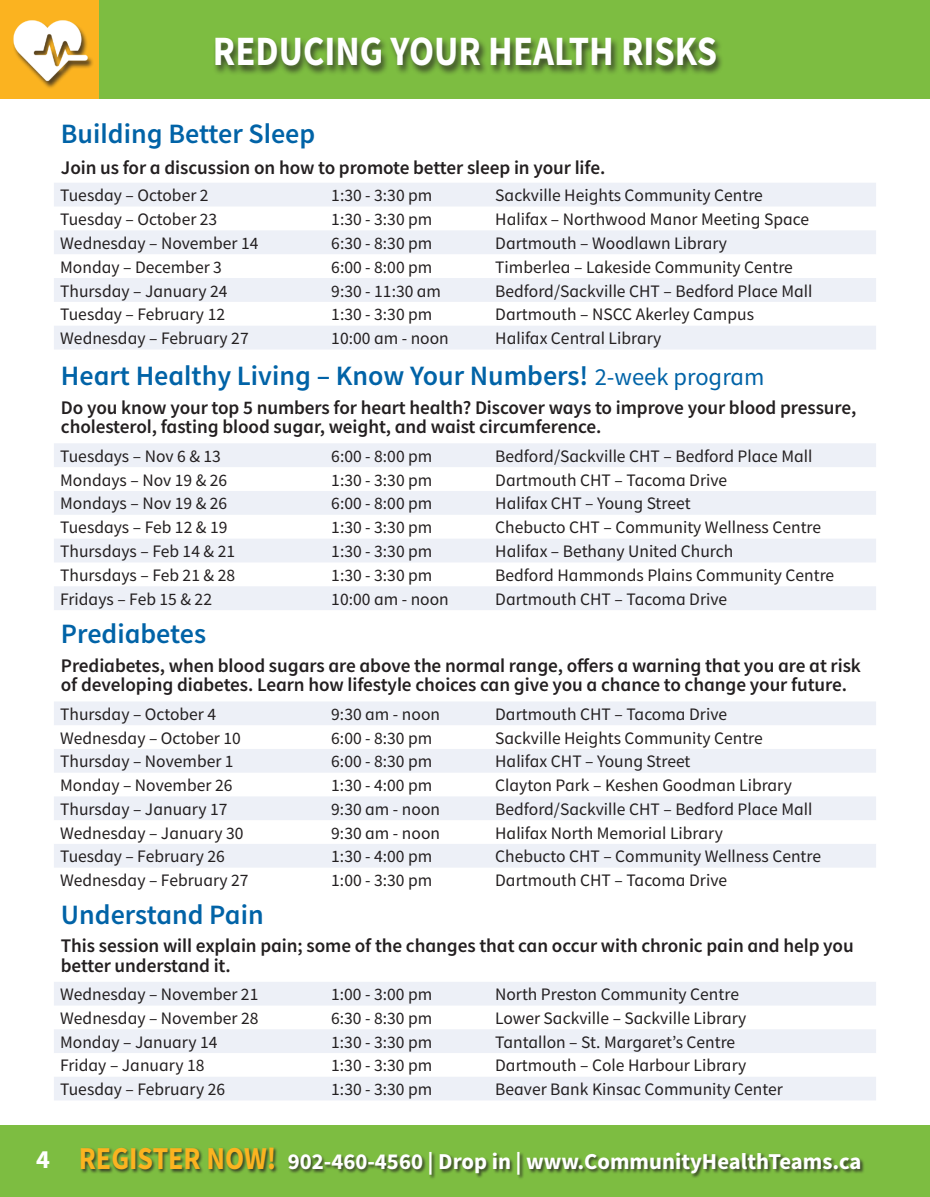
<style>
.page{position:relative;width:930px;height:1197px;background:#fff}
.page>*{position:absolute;margin:0;border:0;box-sizing:border-box;transform-origin:0 0}
.t1{font:700 41.82px "Source Sans Pro";color:#fff;scale:.88 1}
.t2{font:600 28px "Source Sans Pro";color:#0163a7}
.t3{font:700 22.75px "Source Sans Pro";color:#fff}
.t4{font:600 19.25px/19.2px "Source Sans Pro";letter-spacing:-.005em;color:#231f20}
.t5{font:17.5px "Source Sans Pro";color:#231f20}
.s1{font-weight:400;font-size:24.5px}
.s2{font-size:26.25px}
.s3{font-size:31.85px;color:#fbb320}
</style>
<div class="page">
<div style="left:0;top:1125px;width:929px;height:72px;background:#7dbd41"></div>
<div style="left:80px;top:1147px;width:784px;height:32px;background:#231f20;opacity:.75"></div>
<div style="left:98px;top:0;width:831px;height:98px;background:#7dbd41"></div>
<div style="left:0;top:0;width:98px;height:98px;background:#fbb320"></div>
<svg style="left:54px;top:702px;width:821px;height:166px;fill:#edf0f7"></svg>
<svg style="left:54px;top:443px;width:821px;height:167px;fill:#edf0f7"></svg>
<div style="left:212px;top:36px;width:511px;height:40px;background:#231f20;opacity:.75"></div>
<img style="left:13px;top:20px;width:80px;height:68px">
<svg style="left:54px;top:183px;width:821px;height:166px;fill:#edf0f7"></svg>
<svg style="left:54px;top:982px;width:821px;height:118px;fill:#edf0f7"></svg>
<h1 class="t1" style="left:213px;top:23px;width:574px">REDUCING YOUR HEALTH RISKS</h1>
<h2 class="t2" style="left:61px;top:115px;width:256px">Building Better Sleep</h2>
<p class="t4" style="left:61px;top:157px;width:546px">Join us for a discussion on how to promote better sleep in your life.</p>
<p class="t5" style="left:60px;top:184px;width:150px">Tuesday – October 2</p>
<p class="t5" style="left:331px;top:184px;width:103px">1:30 - 3:30 pm</p>
<p class="t5" style="left:495px;top:184px;width:269px">Sackville Heights Community Centre</p>
<p class="t5" style="left:60px;top:208px;width:159px">Tuesday – October 23</p>
<p class="t5" style="left:331px;top:208px;width:103px">1:30 - 3:30 pm</p>
<p class="t5" style="left:495px;top:208px;width:315px">Halifax – Northwood Manor Meeting Space</p>
<p class="t5" style="left:60px;top:232px;width:200px">Wednesday – November 14</p>
<p class="t5" style="left:331px;top:232px;width:103px">6:30 - 8:30 pm</p>
<p class="t5" style="left:495px;top:232px;width:233px">Dartmouth – Woodlawn Library</p>
<p class="t5" style="left:60px;top:256px;width:163px">Monday – December 3</p>
<p class="t5" style="left:331px;top:256px;width:103px">6:00 - 8:00 pm</p>
<p class="t5" style="left:495px;top:256px;width:299px">Timberlea – Lakeside Community Centre</p>
<p class="t5" style="left:60px;top:280px;width:169px">Thursday – January 24</p>
<p class="t5" style="left:331px;top:280px;width:111px">9:30 - 11:30 am</p>
<p class="t5" style="left:495px;top:280px;width:318px">Bedford/Sackville CHT – Bedford Place Mall</p>
<p class="t5" style="left:60px;top:303px;width:166px">Tuesday – February 12</p>
<p class="t5" style="left:331px;top:303px;width:103px">1:30 - 3:30 pm</p>
<p class="t5" style="left:495px;top:303px;width:260px">Dartmouth – NSCC Akerley Campus</p>
<p class="t5" style="left:60px;top:327px;width:190px">Wednesday – February 27</p>
<p class="t5" style="left:331px;top:327px;width:119px">10:00 am - noon</p>
<p class="t5" style="left:495px;top:327px;width:168px">Halifax Central Library</p>
<h2 class="t2" style="left:61px;top:358px;width:705px">Heart Healthy Living – Know Your Numbers! <span class="s1">2-week program</span></h2>
<p class="t4" style="left:61px;top:397px;width:796px">Do you know your top 5 numbers for heart health? Discover ways to improve your blood pressure, cholesterol, fasting blood sugar, weight, and waist circumference.</p>
<p class="t5" style="left:60px;top:445px;width:162px">Tuesdays – Nov 6 &amp; 13</p>
<p class="t5" style="left:331px;top:445px;width:103px">6:00 - 8:00 pm</p>
<p class="t5" style="left:495px;top:445px;width:318px">Bedford/Sackville CHT – Bedford Place Mall</p>
<p class="t5" style="left:60px;top:469px;width:168px">Mondays – Nov 19 &amp; 26</p>
<p class="t5" style="left:331px;top:469px;width:103px">1:30 - 3:30 pm</p>
<p class="t5" style="left:495px;top:469px;width:233px">Dartmouth CHT – Tacoma Drive</p>
<p class="t5" style="left:60px;top:493px;width:168px">Mondays – Nov 19 &amp; 26</p>
<p class="t5" style="left:331px;top:493px;width:103px">6:00 - 8:00 pm</p>
<p class="t5" style="left:495px;top:493px;width:197px">Halifax CHT – Young Street</p>
<p class="t5" style="left:60px;top:516px;width:169px">Tuesdays – Feb 12 &amp; 19</p>
<p class="t5" style="left:331px;top:516px;width:103px">1:30 - 3:30 pm</p>
<p class="t5" style="left:495px;top:516px;width:327px">Chebucto CHT – Community Wellness Centre</p>
<p class="t5" style="left:60px;top:540px;width:176px">Thursdays – Feb 14 &amp; 21</p>
<p class="t5" style="left:331px;top:540px;width:103px">1:30 - 3:30 pm</p>
<p class="t5" style="left:495px;top:540px;width:239px">Halifax – Bethany United Church</p>
<p class="t5" style="left:60px;top:564px;width:176px">Thursdays – Feb 21 &amp; 28</p>
<p class="t5" style="left:331px;top:564px;width:103px">1:30 - 3:30 pm</p>
<p class="t5" style="left:495px;top:564px;width:340px">Bedford Hammonds Plains Community Centre</p>
<p class="t5" style="left:60px;top:588px;width:153px">Fridays – Feb 15 &amp; 22</p>
<p class="t5" style="left:331px;top:588px;width:119px">10:00 am - noon</p>
<p class="t5" style="left:495px;top:588px;width:233px">Dartmouth CHT – Tacoma Drive</p>
<h2 class="t2" style="left:61px;top:616px;width:147px">Prediabetes</h2>
<p class="t4" style="left:61px;top:656px;width:801px">Prediabetes, when blood sugars are above the normal range, offers a warning that you are at risk of developing diabetes. Learn how lifestyle choices can give you a chance to change your future.</p>
<p class="t5" style="left:60px;top:703px;width:157px">Thursday – October 4</p>
<p class="t5" style="left:331px;top:703px;width:110px">9:30 am - noon</p>
<p class="t5" style="left:495px;top:703px;width:233px">Dartmouth CHT – Tacoma Drive</p>
<p class="t5" style="left:60px;top:727px;width:182px">Wednesday – October 10</p>
<p class="t5" style="left:331px;top:727px;width:103px">6:00 - 8:30 pm</p>
<p class="t5" style="left:495px;top:727px;width:269px">Sackville Heights Community Centre</p>
<p class="t5" style="left:60px;top:750px;width:175px">Thursday – November 1</p>
<p class="t5" style="left:331px;top:750px;width:103px">6:00 - 8:30 pm</p>
<p class="t5" style="left:495px;top:750px;width:197px">Halifax CHT – Young Street</p>
<p class="t5" style="left:60px;top:774px;width:174px">Monday – November 26</p>
<p class="t5" style="left:331px;top:774px;width:103px">1:30 - 4:00 pm</p>
<p class="t5" style="left:495px;top:774px;width:298px">Clayton Park – Keshen Goodman Library</p>
<p class="t5" style="left:60px;top:798px;width:169px">Thursday – January 17</p>
<p class="t5" style="left:331px;top:798px;width:110px">9:30 am - noon</p>
<p class="t5" style="left:495px;top:798px;width:318px">Bedford/Sackville CHT – Bedford Place Mall</p>
<p class="t5" style="left:60px;top:822px;width:185px">Wednesday – January 30</p>
<p class="t5" style="left:331px;top:822px;width:110px">9:30 am - noon</p>
<p class="t5" style="left:495px;top:822px;width:229px">Halifax North Memorial Library</p>
<p class="t5" style="left:60px;top:845px;width:166px">Tuesday – February 26</p>
<p class="t5" style="left:331px;top:845px;width:103px">1:30 - 4:00 pm</p>
<p class="t5" style="left:495px;top:845px;width:327px">Chebucto CHT – Community Wellness Centre</p>
<p class="t5" style="left:60px;top:869px;width:190px">Wednesday – February 27</p>
<p class="t5" style="left:331px;top:869px;width:103px">1:00 - 3:30 pm</p>
<p class="t5" style="left:495px;top:869px;width:233px">Dartmouth CHT – Tacoma Drive</p>
<h2 class="t2" style="left:61px;top:896px;width:204px">Understand Pain</h2>
<p class="t4" style="left:61px;top:936px;width:794px">This session will explain pain; some of the changes that can occur with chronic pain and help you better understand it.</p>
<p class="t5" style="left:60px;top:983px;width:200px">Wednesday – November 21</p>
<p class="t5" style="left:331px;top:983px;width:103px">1:00 - 3:00 pm</p>
<p class="t5" style="left:495px;top:983px;width:245px">North Preston Community Centre</p>
<p class="t5" style="left:60px;top:1007px;width:200px">Wednesday – November 28</p>
<p class="t5" style="left:331px;top:1007px;width:103px">6:30 - 8:30 pm</p>
<p class="t5" style="left:495px;top:1007px;width:253px">Lower Sackville – Sackville Library</p>
<p class="t5" style="left:60px;top:1031px;width:159px">Monday – January 14</p>
<p class="t5" style="left:331px;top:1031px;width:103px">1:30 - 3:30 pm</p>
<p class="t5" style="left:495px;top:1031px;width:241px">Tantallon – St. Margaret’s Centre</p>
<p class="t5" style="left:60px;top:1055px;width:146px">Friday – January 18</p>
<p class="t5" style="left:331px;top:1055px;width:103px">1:30 - 3:30 pm</p>
<p class="t5" style="left:495px;top:1055px;width:252px">Dartmouth – Cole Harbour Library</p>
<p class="t5" style="left:60px;top:1078px;width:166px">Tuesday – February 26</p>
<p class="t5" style="left:331px;top:1078px;width:103px">1:30 - 3:30 pm</p>
<p class="t5" style="left:495px;top:1078px;width:289px">Beaver Bank Kinsac Community Center</p>
<h3 class="t3" style="left:36px;top:1146px;width:826px"><span class="s2">4</span> <span class="s3">REGISTER NOW!</span> 902-460-4560 | Drop in | www.CommunityHealthTeams.ca</h3>
</div>
